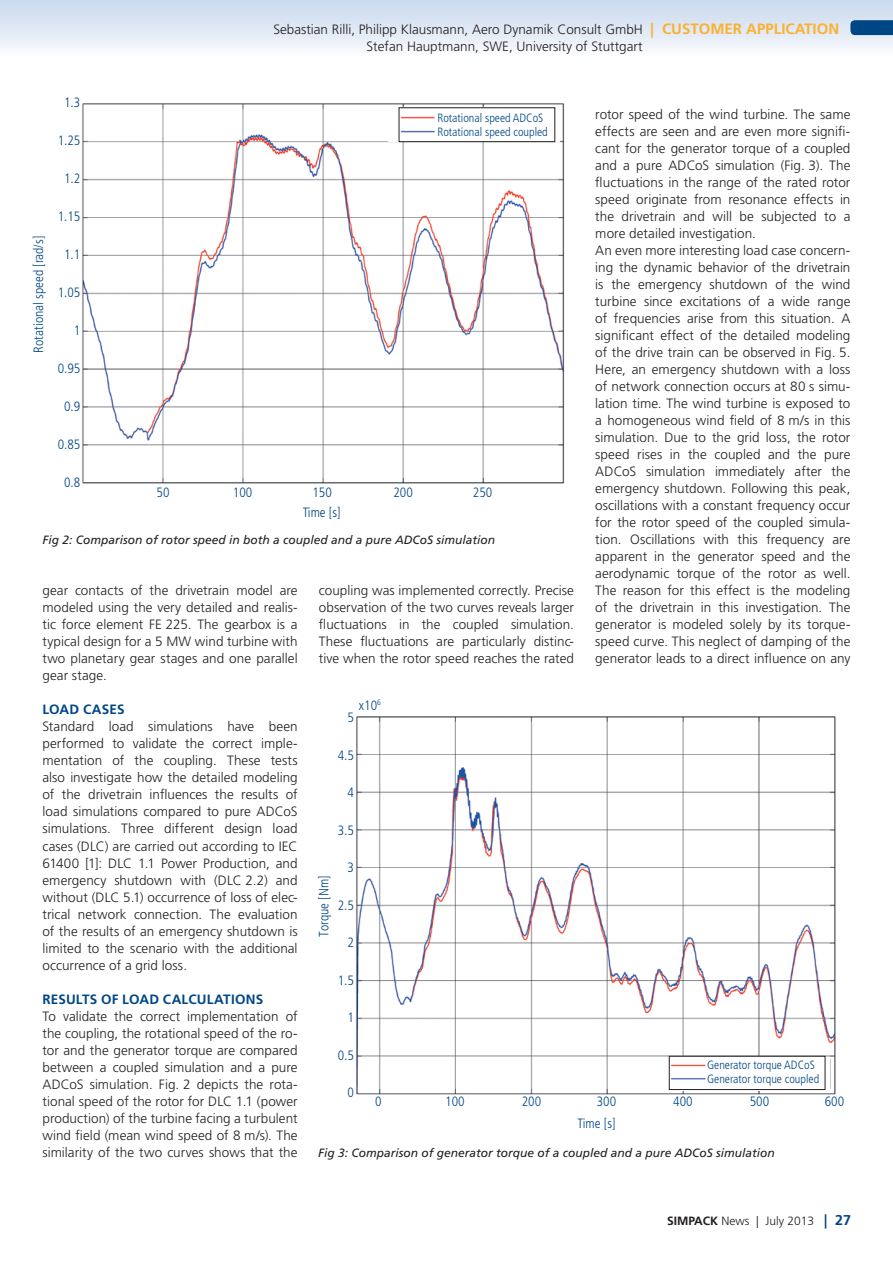
<style>
.page{position:relative;width:893px;height:1263px;background:#fff}
.page>*{position:absolute;margin:0;border:0;box-sizing:border-box;transform-origin:0 0}
.Bodycopy{font:300 13.5px/17px "Frutiger LT";color:#231f20;text-align:justify}
.Backcover__Address_B{font:300 condensed 13.5px "Frutiger LT";color:#004684}
.Bodycopy_SubHead{font:700 13.5px "Frutiger LT";letter-spacing:.01em;color:#004684}
.t1{font:italic 12px "Frutiger LT";color:#231f20}
.Backcover__Address_B-2{font:300 condensed 12px "Frutiger LT";color:#004684}
.t2{font:300 12px "Frutiger LT";color:#231f20}
.s1{font-weight:700;font-size:15px;color:#fbb131}
.s2{font-weight:700}
.s3{font-weight:700;font-size:14.25px;color:#004684}
</style>
<div class="page">
<div style="left:0;top:0;width:893px;height:102px;background:linear-gradient(to bottom,#d1def0,#fff)"></div>
<svg style="left:0;top:0;width:1px;height:102px"></svg>
<img style="left:356px;top:716px;width:480px;height:379px">
<div style="left:658px;top:1057px;width:172px;height:33px;background:#fff"></div>
<div style="left:669px;top:1056px;width:156px;height:34px;border:1px solid #231f20"></div>
<img style="left:671px;top:1064px;width:34px;height:16px">
<img style="left:81px;top:98px;width:489px;height:386px">
<div style="left:47px;top:97px;width:33px;height:448px;background:#fff"></div>
<div style="left:388px;top:107px;width:172px;height:35px;background:#fff"></div>
<div style="left:399px;top:107px;width:156px;height:35px;border:1px solid #231f20"></div>
<img style="left:401px;top:116px;width:34px;height:17px">
<svg style="left:850px;top:20px;width:43px;height:15px"></svg>
<p class="Bodycopy" style="left:273px;top:21px;width:567px">Sebastian Rilli, Philipp Klausmann, Aero Dynamik Consult GmbH <span class="s1">| CUSTOMER APPLICATION</span></p>
<p class="Bodycopy" style="left:366px;top:38px;width:278px">Stefan Hauptmann, SWE, University of Stuttgart</p>
<p class="Backcover__Address_B" style="left:64px;top:95px;width:18px">1.3</p>
<p class="Backcover__Address_B" style="left:58px;top:133px;width:24px">1.25</p>
<p class="Backcover__Address_B" style="left:64px;top:171px;width:18px">1.2</p>
<p class="Backcover__Address_B" style="left:58px;top:209px;width:24px">1.15</p>
<p class="Backcover__Address_B" style="left:64px;top:247px;width:18px">1.1</p>
<p class="Backcover__Address_B" style="left:58px;top:285px;width:24px">1.05</p>
<p class="Backcover__Address_B" style="left:74px;top:323px;width:8px">1</p>
<p class="Backcover__Address_B" style="left:58px;top:360px;width:24px">0.95</p>
<p class="Backcover__Address_B" style="left:64px;top:398px;width:18px">0.9</p>
<p class="Backcover__Address_B" style="left:58px;top:436px;width:24px">0.85</p>
<p class="Backcover__Address_B" style="left:64px;top:474px;width:18px">0.8</p>
<p class="Bodycopy" style="left:595px;top:106px;width:257px">rotor speed of the wind turbine. The same effects are seen and are even more signifi&shy;cant for the generator torque of a coupled and a pure ADCoS simulation (Fig. 3). The fluctuations in the range of the rated rotor speed originate from resonance effects in the drivetrain and will be subjected to a more detailed investigation.</p>
<p class="Bodycopy" style="left:595px;top:242px;width:257px">An even more interesting load case concern&shy;ing the dynamic behavior of the drivetrain is the emergency shutdown of the wind turbine since excitations of a wide range of frequencies arise from this situation. A significant effect of the detailed modeling of the drive train can be observed in Fig. 5.<br>Here, an emergency shutdown with a loss of network connection occurs at 80 s simu&shy;lation time. The wind turbine is exposed to a homogeneous wind field of 8 m/s in this simulation. Due to the grid loss, the rotor speed rises in the coupled and the pure ADCoS simulation immediately after the emergency shutdown. Following this peak, oscillations with a constant frequency occur for the rotor speed of the coupled simula&shy;tion. Oscillations with this frequency are apparent in the generator speed and the aerodynamic torque of the rotor as well.<br>The reason for this effect is the modeling of the drivetrain in this investigation. The generator is modeled solely by its torque&shy;speed curve. This neglect of damping of the generator leads to a direct influence on any</p>
<p class="Backcover__Address_B-2" style="left:437px;top:111px;width:108px">Rotational speed ADCoS</p>
<p class="Backcover__Address_B-2" style="left:437px;top:125px;width:112px">Rotational speed coupled</p>
<p class="Backcover__Address_B" style="left:31px;top:353px;width:118px;rotate:-90deg">Rotational speed [rad/s]</p>
<p class="Backcover__Address_B" style="left:157px;top:484px;width:14px">50</p>
<p class="Backcover__Address_B" style="left:233px;top:484px;width:21px">100</p>
<p class="Backcover__Address_B" style="left:312px;top:484px;width:21px">150</p>
<p class="Backcover__Address_B" style="left:393px;top:484px;width:21px">200</p>
<p class="Backcover__Address_B" style="left:473px;top:484px;width:21px">250</p>
<p class="Backcover__Address_B" style="left:303px;top:505px;width:40px">Time [s]</p>
<p class="t1" style="left:43px;top:533px;width:454px">Fig 2: Comparison of rotor speed in both a coupled and a pure ADCoS simulation</p>
<p class="Bodycopy" style="left:43px;top:582px;width:257px">gear contacts of the drivetrain model are modeled using the very detailed and realis&shy;tic force element FE 225. The gearbox is a typical design for a 5 MW wind turbine with two planetary gear stages and one parallel gear stage.</p>
<p class="Bodycopy_SubHead" style="left:43px;top:702px;width:84px">LOAD CASES</p>
<p class="Bodycopy" style="left:43px;top:718px;width:257px">Standard load simulations have been performed to validate the correct imple&shy;mentation of the coupling. These tests also investigate how the detailed modeling of the drivetrain influences the results of load simulations compared to pure ADCoS simulations. Three different design load cases (DLC) are carried out according to IEC 61400 [1]: DLC 1.1 Power Production, and emergency shutdown with (DLC 2.2) and without (DLC 5.1) occurrence of loss of elec&shy;trical network connection. The evaluation of the results of an emergency shutdown is limited to the scenario with the additional occurrence of a grid loss.</p>
<p class="Bodycopy_SubHead" style="left:43px;top:991px;width:222px">RESULTS OF LOAD CALCULATIONS</p>
<p class="Bodycopy" style="left:43px;top:1008px;width:257px">To validate the correct implementation of the coupling, the rotational speed of the ro&shy;tor and the generator torque are compared between a coupled simulation and a pure ADCoS simulation. Fig. 2 depicts the rota&shy;tional speed of the rotor for DLC 1.1 (power production) of the turbine facing a turbulent wind field (mean wind speed of 8 m/s). The similarity of the two curves shows that the</p>
<p class="Bodycopy" style="left:319px;top:582px;width:257px">coupling was implemented correctly. Precise observation of the two curves reveals larger fluctuations in the coupled simulation.<br>These fluctuations are particularly distinc&shy;tive when the rotor speed reaches the rated</p>
<p class="Backcover__Address_B" style="left:359px;top:697px;width:23px">x10<sup>6</sup></p>
<p class="Backcover__Address_B" style="left:347px;top:710px;width:8px">5</p>
<p class="Backcover__Address_B" style="left:338px;top:748px;width:18px">4.5</p>
<p class="Backcover__Address_B" style="left:347px;top:785px;width:8px">4</p>
<p class="Backcover__Address_B" style="left:338px;top:823px;width:18px">3.5</p>
<p class="Backcover__Address_B" style="left:347px;top:860px;width:8px">3</p>
<p class="Backcover__Address_B" style="left:338px;top:898px;width:18px">2.5</p>
<p class="Backcover__Address_B" style="left:347px;top:935px;width:8px">2</p>
<p class="Backcover__Address_B" style="left:338px;top:973px;width:18px">1.5</p>
<p class="Backcover__Address_B" style="left:347px;top:1010px;width:8px">1</p>
<p class="Backcover__Address_B" style="left:338px;top:1048px;width:18px">0.5</p>
<p class="Backcover__Address_B" style="left:347px;top:1085px;width:8px">0</p>
<p class="Backcover__Address_B" style="left:316px;top:936px;width:63px;rotate:-90deg">Torque [Nm]</p>
<p class="Backcover__Address_B-2" style="left:707px;top:1058px;width:109px">Generator torque ADCoS</p>
<p class="Backcover__Address_B-2" style="left:707px;top:1072px;width:114px">Generator torque coupled</p>
<p class="Backcover__Address_B" style="left:375px;top:1094px;width:8px">0</p>
<p class="Backcover__Address_B" style="left:445px;top:1094px;width:21px">100</p>
<p class="Backcover__Address_B" style="left:522px;top:1094px;width:21px">200</p>
<p class="Backcover__Address_B" style="left:597px;top:1094px;width:21px">300</p>
<p class="Backcover__Address_B" style="left:673px;top:1094px;width:21px">400</p>
<p class="Backcover__Address_B" style="left:750px;top:1094px;width:21px">500</p>
<p class="Backcover__Address_B" style="left:825px;top:1094px;width:21px">600</p>
<p class="Backcover__Address_B" style="left:578px;top:1115px;width:40px">Time [s]</p>
<p class="t1" style="left:318px;top:1145px;width:458px">Fig 3: Comparison of generator torque of a coupled and a pure ADCoS simulation</p>
<p class="t2" style="left:667px;top:1214px;width:186px"><span class="s2">SIMPACK</span> News | July 2013 <span class="s3">| 27</span></p>
</div>
